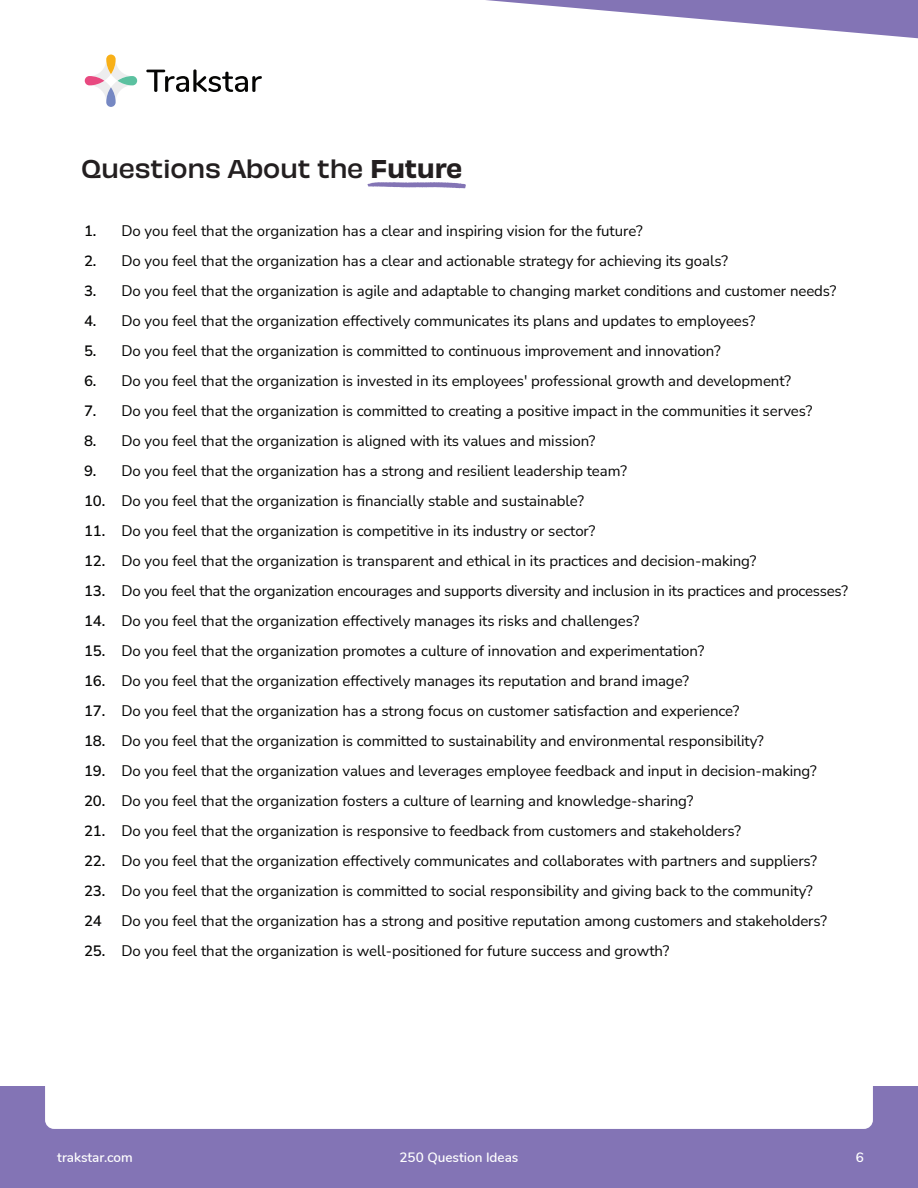
<style>
.page{position:relative;width:918px;height:1188px;background:#fff}
.page>*{position:absolute;margin:0;border:0;box-sizing:border-box;transform-origin:0 0}
.t1{font:500 24px "Obviously";letter-spacing:-.01em;color:#231f20}
.t2{font:15px/30px "Nunito Sans";letter-spacing:-.005em;color:#050504}
.t3{font:600 15px/30px "Nunito Sans";letter-spacing:-.005em;color:#050504}
.t4{font:600 13.5px "Nunito";color:#fff}
.s1{font-family:"Obviously Semi";font-weight:400}
</style>
<div class="page">
<div style="left:0;top:1086px;width:918px;height:102px;background:#8374b5"></div>
<div style="left:45px;top:1086px;width:828px;height:43px;background:#fff"></div>
<svg style="left:486px;top:0;width:432px;height:39px"></svg>
<svg style="left:89px;top:64px;width:43px;height:33px"></svg>
<svg style="left:85px;top:76px;width:19px;height:9px"></svg>
<svg style="left:106px;top:87px;width:10px;height:20px"></svg>
<svg style="left:118px;top:76px;width:19px;height:9px"></svg>
<svg style="left:106px;top:55px;width:10px;height:19px"></svg>
<svg style="left:146px;top:69px;width:116px;height:23px"></svg>
<svg style="left:367px;top:182px;width:99px;height:6px"></svg>
<h1 class="t1" style="left:81px;top:150px;width:383px">Questions About the <span class="s1">Future</span></h1>
<p class="t3" style="left:84px;top:215px;width:23px">1.<br>2.<br>3.<br>4.<br>5.<br>6.<br>7.<br>8.<br>9.<br>10.<br>11.<br>12.<br>13.<br>14.<br>15.<br>16.<br>17.<br>18.<br>19.<br>20.<br>21.<br>22.<br>23.<br>24<br>25.</p>
<p class="t2" style="left:121px;top:215px;width:728px">Do you feel that the organization has a clear and inspiring vision for the future?<br>Do you feel that the organization has a clear and actionable strategy for achieving its goals?<br>Do you feel that the organization is agile and adaptable to changing market conditions and customer needs?<br>Do you feel that the organization effectively communicates its plans and updates to employees?<br>Do you feel that the organization is committed to continuous improvement and innovation?<br>Do you feel that the organization is invested in its employees' professional growth and development?<br>Do you feel that the organization is committed to creating a positive impact in the communities it serves?<br>Do you feel that the organization is aligned with its values and mission?<br>Do you feel that the organization has a strong and resilient leadership team?<br>Do you feel that the organization is financially stable and sustainable?<br>Do you feel that the organization is competitive in its industry or sector?<br>Do you feel that the organization is transparent and ethical in its practices and decision-making?<br>Do you feel that the organization encourages and supports diversity and inclusion in its practices and processes?<br>Do you feel that the organization effectively manages its risks and challenges?<br>Do you feel that the organization promotes a culture of innovation and experimentation?<br>Do you feel that the organization effectively manages its reputation and brand image?<br>Do you feel that the organization has a strong focus on customer satisfaction and experience?<br>Do you feel that the organization is committed to sustainability and environmental responsibility?<br>Do you feel that the organization values and leverages employee feedback and input in decision-making?<br>Do you feel that the organization fosters a culture of learning and knowledge-sharing?<br>Do you feel that the organization is responsive to feedback from customers and stakeholders?<br>Do you feel that the organization effectively communicates and collaborates with partners and suppliers?<br>Do you feel that the organization is committed to social responsibility and giving back to the community?<br>Do you feel that the organization has a strong and positive reputation among customers and stakeholders?<br>Do you feel that the organization is well-positioned for future success and growth?</p>
<p class="t4" style="left:57px;top:1147px;width:77px">trakstar.com</p>
<p class="t4" style="left:400px;top:1147px;width:120px">250 Question Ideas</p>
<p class="t4" style="left:856px;top:1147px;width:10px">6</p>
</div>
